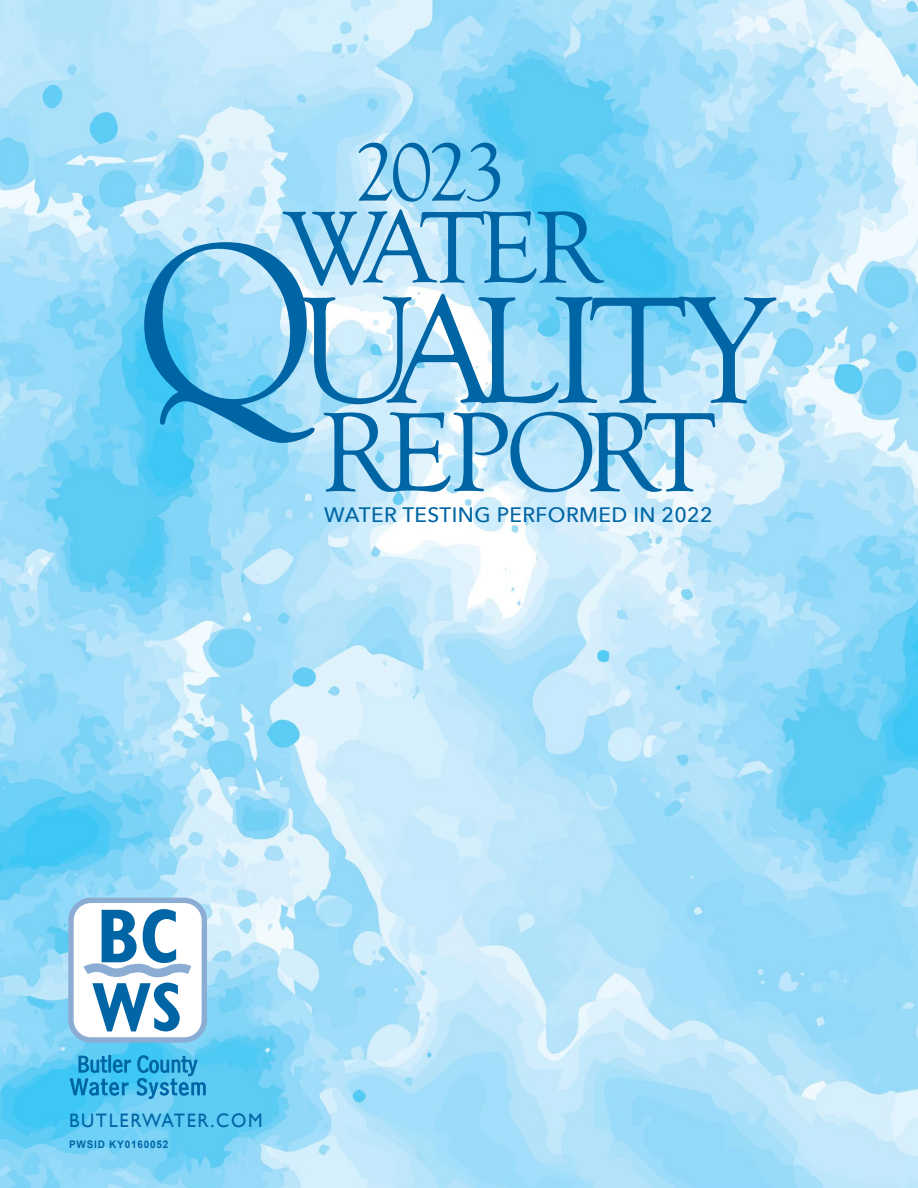
<style>
.page{position:relative;width:918px;height:1188px;background:#fff}
.page>*{position:absolute;margin:0;border:0;box-sizing:border-box;transform-origin:0 0}
.t1{font:156.75px "Goudy Old Style T";letter-spacing:-.07em;color:#0065a4}
.t2{font:116.4px "Goudy Old Style T";letter-spacing:-.09em;color:#0065a4}
.t3{font:105.3px "Goudy Old Style T";letter-spacing:-.1em;color:#0065a4}
.t4{font:85.2px "Goudy Old Style T";color:#0065a4}
.t5{font:500 20.85px "Avenir Next";letter-spacing:.02em;color:#0065a4}
.t6{font:19.5px "Gill Sans";letter-spacing:.09em;color:#0065a4;scale:.95 1}
.t7{font:700 10.5px "Arial";letter-spacing:.08em;color:#0065a4;scale:.95 1}
.s1{font-size:235.5px}
</style>
<div class="page">
<img style="left:0;top:0;width:918px;height:1188px">
<div style="left:70px;top:900px;width:135px;height:141px;background:#fff;border-radius:20px"></div>
<div style="left:68px;top:898px;width:139px;height:145px;border:5px solid #8badd3;border-radius:20px"></div>
<svg style="left:77px;top:909px;width:124px;height:122px"></svg>
<svg style="left:69px;top:1055px;width:62px;height:41px;background:#2ea6d8"></svg>
<svg style="left:137px;top:1055px;width:69px;height:44px;background:#3aaada"></svg>
<h3 class="t4" style="left:354px;top:126px;width:154px">2023</h3>
<h3 class="t3" style="left:284px;top:190px;width:320px">WATER</h3>
<h1 class="t1" style="left:135px;top:265px;width:640px"><span class="s1">Q</span>UALITY</h1>
<h2 class="t2" style="left:320px;top:389px;width:397px">REPORT</h2>
<p class="t5" style="left:324px;top:497px;width:390px">WATER TESTING PERFORMED IN 2022</p>
<p class="t6" style="left:69px;top:1109px;width:205px">BUTLERWATER.COM</p>
<p class="t7" style="left:69px;top:1138px;width:106px">PWSID KY0160052</p>
</div>
